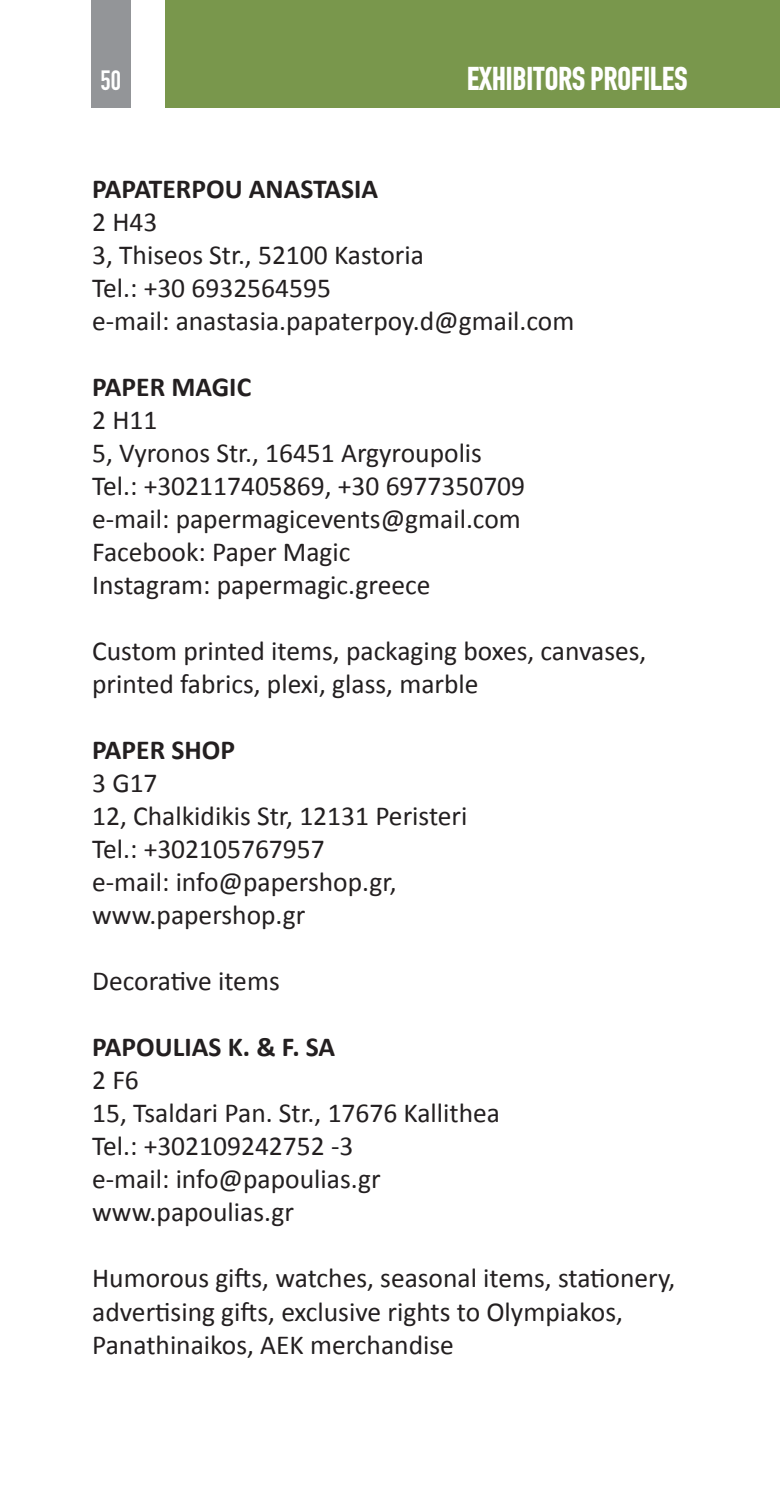
<style>
.page{position:relative;width:780px;height:1489px;background:#fff}
.page>*{position:absolute;margin:0;border:0;box-sizing:border-box;transform-origin:0 0}
.t1{font:700 32.5px "CF Din Condensed";color:#fff}
.TEXT{font:27.5px/33px "Calibri";color:#231f20}
.EPONYMIA{font:700 27.5px "Calibri";color:#231f20}
.t2{font:27.5px "CF Din Condensed";color:#fff}
</style>
<div class="page">
<div style="left:91px;top:0;width:40px;height:108px;background:#939598"></div>
<div style="left:165px;top:0;width:615px;height:108px;background:#79974c"></div>
<p class="t2" style="left:100px;top:66px;width:22px">50</p>
<p class="t1" style="left:467px;top:61px;width:222px">EXHIBITORS PROFILES</p>
<p class="EPONYMIA" style="left:92px;top:172px;width:287px">PAPATERPOU ANASTASIA</p>
<p class="TEXT" style="left:92px;top:204px;width:67px">2 H43</p>
<p class="TEXT" style="left:92px;top:237px;width:333px">3, Thiseos Str., 52100 Kastoria</p>
<p class="TEXT" style="left:92px;top:270px;width:240px">Tel.: +30 6932564595</p>
<p class="TEXT" style="left:92px;top:303px;width:484px">e-mail: anastasia.papaterpoy.d@gmail.com</p>
<p class="EPONYMIA" style="left:92px;top:370px;width:160px">PAPER MAGIC</p>
<p class="TEXT" style="left:92px;top:402px;width:67px">2 H11</p>
<p class="TEXT" style="left:92px;top:435px;width:391px">5, Vyronos Str., 16451 Argyroupolis</p>
<p class="TEXT" style="left:92px;top:468px;width:434px">Tel.: +302117405869, +30 6977350709</p>
<p class="TEXT" style="left:92px;top:501px;width:430px">e-mail: papermagicevents@gmail.com</p>
<p class="TEXT" style="left:92px;top:534px;width:260px">Facebook: Paper Magic</p>
<p class="TEXT" style="left:92px;top:567px;width:340px">Instagram: papermagic.greece</p>
<p class="TEXT" style="left:92px;top:633px;width:555px">Custom printed items, packaging boxes, canvases, printed fabrics, plexi, glass, marble</p>
<p class="EPONYMIA" style="left:92px;top:733px;width:144px">PAPER SHOP</p>
<p class="TEXT" style="left:92px;top:765px;width:67px">3 G17</p>
<p class="TEXT" style="left:92px;top:798px;width:377px">12, Chalkidikis Str, 12131 Peristeri</p>
<p class="TEXT" style="left:92px;top:831px;width:234px">Tel.: +302105767957</p>
<p class="TEXT" style="left:92px;top:864px;width:306px">e-mail: info@papershop.gr,</p>
<p class="TEXT" style="left:92px;top:897px;width:215px">www.papershop.gr</p>
<p class="TEXT" style="left:92px;top:963px;width:189px">Decorative items</p>
<p class="EPONYMIA" style="left:92px;top:1030px;width:245px">PAPOULIAS K. &amp; F. SA</p>
<p class="TEXT" style="left:92px;top:1062px;width:48px">2 F6</p>
<p class="TEXT" style="left:92px;top:1095px;width:409px">15, Tsaldari Pan. Str., 17676 Kallithea</p>
<p class="TEXT" style="left:92px;top:1128px;width:263px">Tel.: +302109242752 -3</p>
<p class="TEXT" style="left:92px;top:1161px;width:290px">e-mail: info@papoulias.gr</p>
<p class="TEXT" style="left:92px;top:1194px;width:203px">www.papoulias.gr</p>
<p class="TEXT" style="left:92px;top:1260px;width:584px">Humorous gifts, watches, seasonal items, stationery, advertising gifts, exclusive rights to Olympiakos,<br>Panathinaikos, AEK merchandise</p>
</div>
